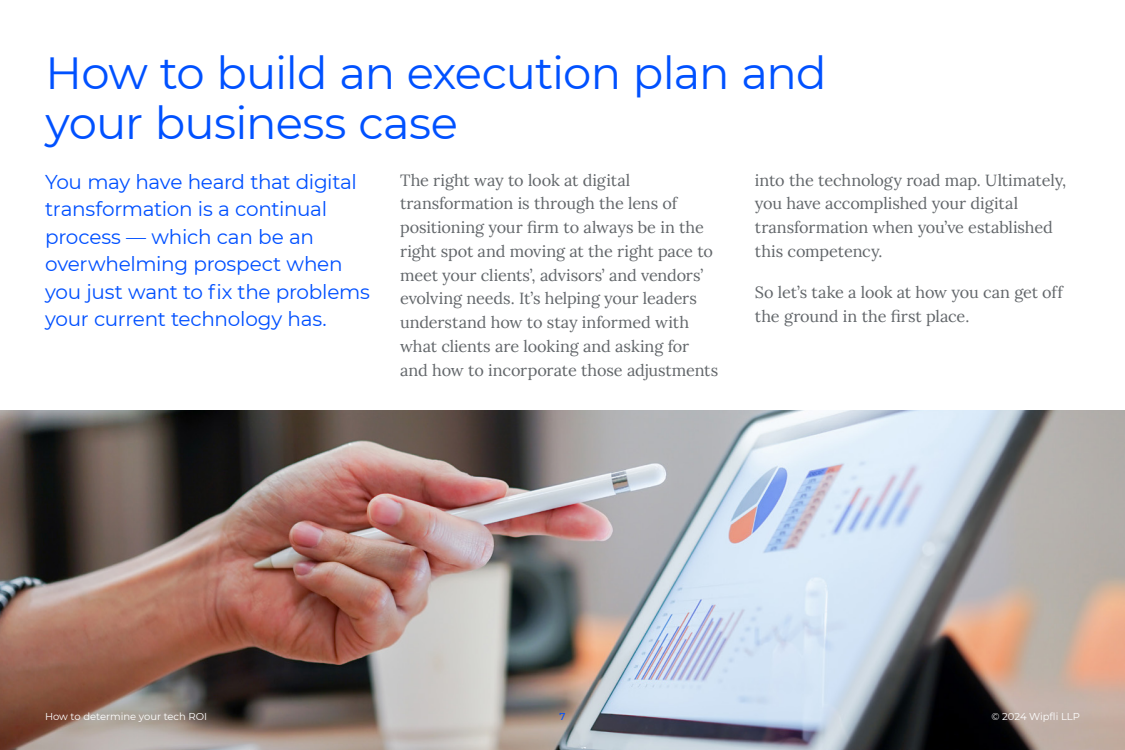
<style>
.page{position:relative;width:1125px;height:750px;background:#fff}
.page>*{position:absolute;margin:0;border:0;box-sizing:border-box;transform-origin:0 0}
.t1{font:45px/50px "Montserrat";letter-spacing:-.02em;color:#0051ff}
.t2{font:20px/27.5px "Montserrat";letter-spacing:-.015em;color:#0050ff}
.t3{font:16.25px/23.8px "Lora";letter-spacing:-.005em;color:#62666a}
.t4{font:10px "Montserrat";color:#fff}
.t5{font:500 10px "Montserrat";color:#0051ff}
</style>
<div class="page">
<img style="left:0;top:410px;width:1125px;height:340px">
<h1 class="t1" style="left:46px;top:46px;width:783px">How to build an execution plan and your business case</h1>
<p class="t2" style="left:45px;top:167px;width:326px">You may have heard that digital transformation is a continual process — which can be an overwhelming prospect when you just want to fix the problems your current technology has.</p>
<p class="t3" style="left:400px;top:167px;width:320px">The right way to look at digital transformation is through the lens of positioning your firm to always be in the right spot and moving at the right pace to meet your clients’, advisors’ and vendors’ evolving needs. It’s helping your leaders understand how to stay informed with what clients are looking and asking for and how to incorporate those adjustments</p>
<p class="t3" style="left:755px;top:167px;width:313px">into the technology road map. Ultimately, you have accomplished your digital transformation when you’ve established this competency.</p>
<p class="t3" style="left:755px;top:279px;width:309px">So let’s take a look at how you can get off the ground in the first place.</p>
<p class="t4" style="left:45px;top:709px;width:164px">How to determine your tech ROI</p>
<p class="t5" style="left:560px;top:709px;width:7px">7</p>
<p class="t4" style="left:992px;top:709px;width:90px">© 2024 Wipfli LLP</p>
</div>
